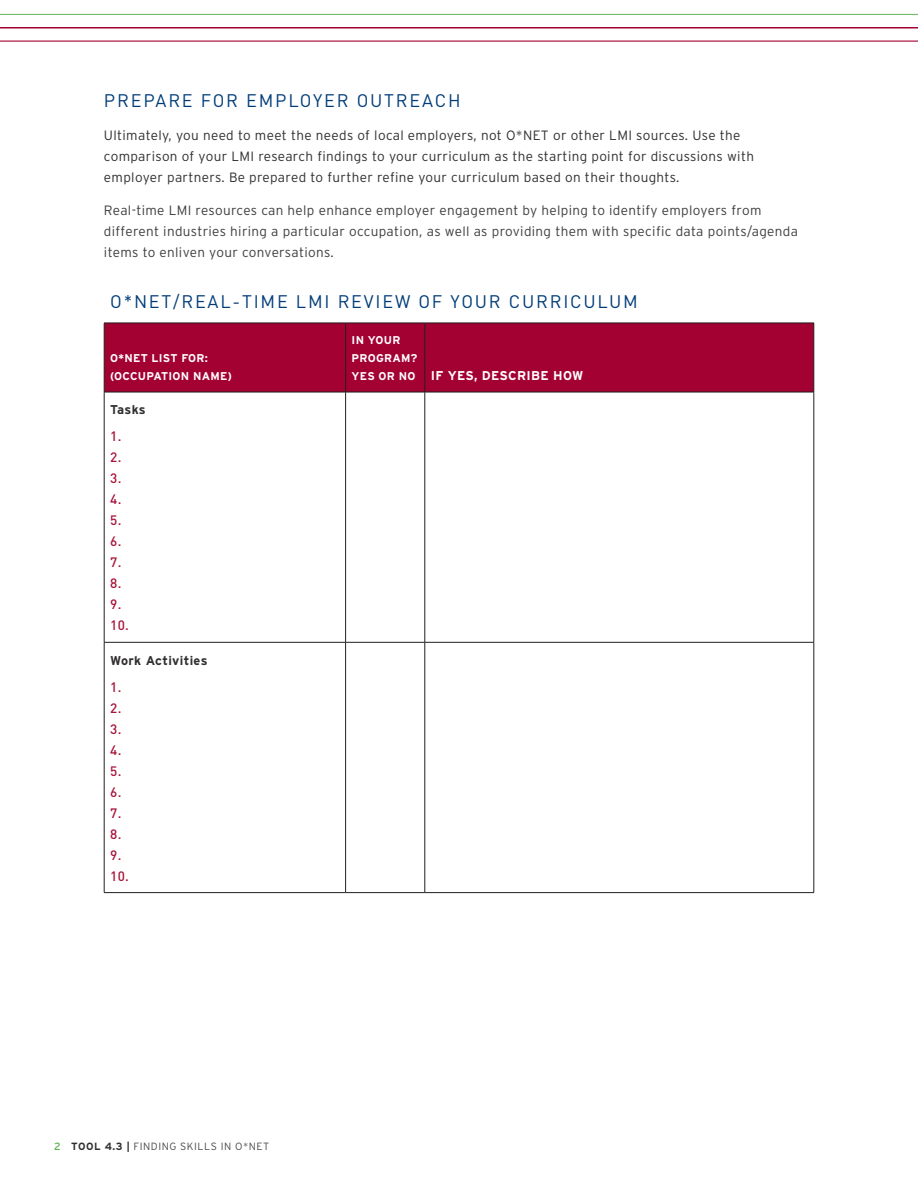
<style>
.page{position:relative;width:918px;height:1188px;background:#fff}
.page>*{position:absolute;margin:0;border:0;box-sizing:border-box;transform-origin:0 0}
.header_2{font:18px "DIN";letter-spacing:.1em;color:#003d78}
.copy{font:300 13.5px/21px "Interstate";letter-spacing:.025em;color:#312f30}
.copy-2{font:300 13.5px/21px "Interstate";letter-spacing:.025em;color:#3e3e3f}
.t1{font:500 13.5px "DIN";color:#a71439}
.Table_Copy{font:700 12.75px "Interstate";letter-spacing:.025em;color:#312f30}
.Table_Header{font:700 12.75px "Interstate";letter-spacing:.025em;color:#fff}
.Table_Header-2{font:700 11.25px/18px "Interstate";letter-spacing:.025em;color:#fff}
.Discussion{font:300 10.5px "Interstate";letter-spacing:.05em;color:#4b4c4d}
.s1{font-weight:400;color:#5db04f}
.s2{font-weight:700;color:#312f30}
</style>
<div class="page">
<hr style="left:0;top:14px;width:918px;height:1px;background:#63b461">
<hr style="left:0;top:27px;width:918px;height:1px;background:#a40133">
<hr style="left:0;top:41px;width:918px;height:1px;background:#a40133">
<div style="left:105px;top:324px;width:709px;height:68px;background:#a40133"></div>
<hr style="left:104px;top:392px;width:1px;height:250px;background:#231f20">
<hr style="left:345px;top:392px;width:1px;height:250px;background:#231f20">
<hr style="left:425px;top:392px;width:1px;height:250px;background:#231f20">
<hr style="left:814px;top:392px;width:1px;height:250px;background:#231f20">
<hr style="left:104px;top:642px;width:242px;height:1px;background:#231f20">
<hr style="left:104px;top:643px;width:1px;height:249px;background:#231f20">
<hr style="left:346px;top:642px;width:79px;height:1px;background:#231f20">
<hr style="left:345px;top:643px;width:1px;height:249px;background:#231f20">
<hr style="left:425px;top:642px;width:389px;height:1px;background:#231f20">
<hr style="left:425px;top:643px;width:1px;height:249px;background:#231f20">
<hr style="left:814px;top:643px;width:1px;height:249px;background:#231f20">
<hr style="left:104px;top:323px;width:242px;height:1px;background:#231f20">
<hr style="left:104px;top:323px;width:1px;height:69px;background:#231f20">
<hr style="left:104px;top:392px;width:242px;height:1px;background:#231f20">
<hr style="left:104px;top:892px;width:242px;height:1px;background:#231f20">
<hr style="left:346px;top:323px;width:79px;height:1px;background:#231f20">
<hr style="left:345px;top:323px;width:1px;height:69px;background:#231f20">
<hr style="left:346px;top:392px;width:79px;height:1px;background:#231f20">
<hr style="left:346px;top:892px;width:79px;height:1px;background:#231f20">
<hr style="left:425px;top:323px;width:389px;height:1px;background:#231f20">
<hr style="left:425px;top:323px;width:1px;height:69px;background:#231f20">
<hr style="left:814px;top:323px;width:1px;height:69px;background:#231f20">
<hr style="left:425px;top:392px;width:389px;height:1px;background:#231f20">
<hr style="left:425px;top:892px;width:389px;height:1px;background:#231f20">
<p class="header_2" style="left:104px;top:90px;width:358px">PREPARE FOR EMPLOYER OUTREACH</p>
<p class="copy" style="left:104px;top:125px;width:652px">Ultimately, you need to meet the needs of local employers, not O*NET or other LMI sources. Use the comparison of your LMI research findings to your curriculum as the starting point for discussions with employer partners. Be prepared to further refine your curriculum based on their thoughts.</p>
<p class="copy-2" style="left:104px;top:200px;width:696px">Real-time LMI resources can help enhance employer engagement by helping to identify employers from different industries hiring a particular occupation, as well as providing them with specific data points/agenda items to enliven your conversations.</p>
<p class="header_2" style="left:110px;top:290px;width:529px">O*NET/REAL-TIME LMI REVIEW OF YOUR CURRICULUM</p>
<p class="Table_Header-2" style="left:110px;top:349px;width:123px">O*NET LIST FOR: (OCCUPATION NAME)</p>
<p class="Table_Copy" style="left:110px;top:403px;width:37px">Tasks</p>
<p class="t1" style="left:110px;top:428px;width:13px">1.</p>
<p class="t1" style="left:110px;top:449px;width:13px">2.</p>
<p class="t1" style="left:110px;top:470px;width:13px">3.</p>
<p class="t1" style="left:110px;top:491px;width:13px">4.</p>
<p class="t1" style="left:110px;top:512px;width:13px">5.</p>
<p class="t1" style="left:110px;top:533px;width:13px">6.</p>
<p class="t1" style="left:110px;top:554px;width:13px">7.</p>
<p class="t1" style="left:110px;top:575px;width:13px">8.</p>
<p class="t1" style="left:110px;top:596px;width:13px">9.</p>
<p class="t1" style="left:110px;top:617px;width:20px">10.</p>
<p class="Table_Copy" style="left:110px;top:653px;width:99px">Work Activities</p>
<p class="t1" style="left:110px;top:678px;width:13px">1.</p>
<p class="t1" style="left:110px;top:699px;width:13px">2.</p>
<p class="t1" style="left:110px;top:720px;width:13px">3.</p>
<p class="t1" style="left:110px;top:741px;width:13px">4.</p>
<p class="t1" style="left:110px;top:762px;width:13px">5.</p>
<p class="t1" style="left:110px;top:783px;width:13px">6.</p>
<p class="t1" style="left:110px;top:804px;width:13px">7.</p>
<p class="t1" style="left:110px;top:825px;width:13px">8.</p>
<p class="t1" style="left:110px;top:846px;width:13px">9.</p>
<p class="t1" style="left:110px;top:867px;width:20px">10.</p>
<p class="Table_Header-2" style="left:352px;top:331px;width:67px">IN YOUR<br>PROGRAM?<br>YES OR NO</p>
<p class="Table_Header" style="left:431px;top:368px;width:154px">IF YES, DESCRIBE HOW</p>
<p class="Discussion" style="left:54px;top:1140px;width:217px"><span class="s1">2</span> <span class="s2">TOOL 4.3 |</span> FINDING SKILLS IN O*NET</p>
</div>
